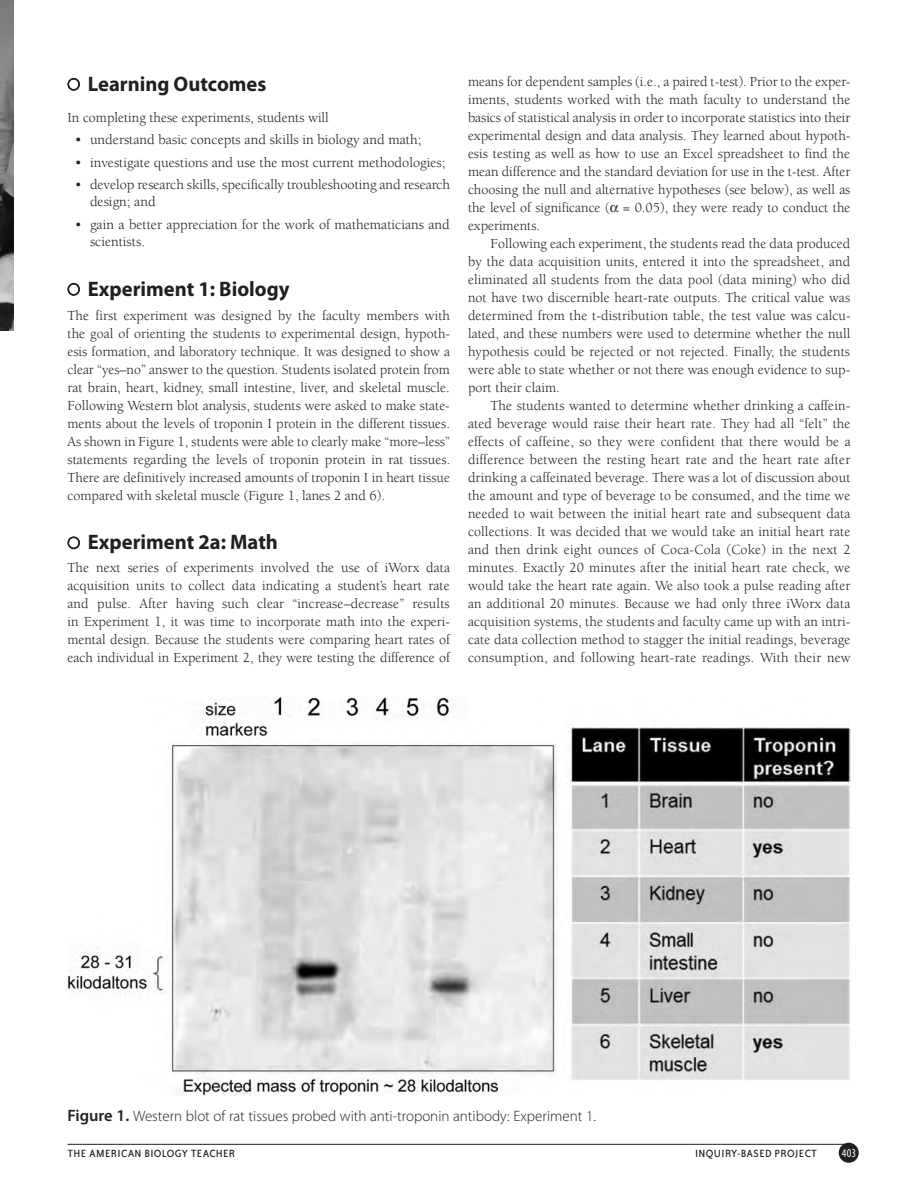
<style>
.page{position:relative;width:918px;height:1202px;background:#fff}
.page>*{position:absolute;margin:0;border:0;box-sizing:border-box;transform-origin:0 0}
.t1{font:700 21px "Myriad Pro";color:#231f20}
.t2{font:300 15px "Myriad Pro";color:#231f20}
.t3{font:14.25px/18px "Berkeley";letter-spacing:.005em;color:#231f20}
.t4{font:12px "Bailey Sans ITC";letter-spacing:.03em;color:#231f20}
.t5{font:condensed 12px "Myriad Pro";color:#fff}
.s1{font-family:"Universal Newswith Comm Pi";font-weight:400;font-size:12.75px}
.s2{font-weight:600;font-size:16.5px}
</style>
<div class="page">
<img style="left:0;top:0;width:14px;height:330px">
<div style="left:839px;top:1142px;width:20px;height:20px;background:#231f20;border-radius:50%"></div>
<hr style="left:68px;top:1143px;width:779px;height:1px;background:#231f20">
<svg style="left:68px;top:78px;width:12px;height:12px"></svg>
<svg style="left:68px;top:283px;width:12px;height:12px"></svg>
<svg style="left:68px;top:536px;width:12px;height:13px"></svg>
<img style="left:68px;top:697px;width:782px;height:398px">
<p class="t1" style="left:68px;top:70px;width:200px"><span class="s1">J</span> Learning Outcomes</p>
<p class="t3" style="left:68px;top:108px;width:263px">In completing these experiments, students will</p>
<p class="t3" style="left:75px;top:131px;width:348px">• understand basic concepts and skills in biology and math;</p>
<p class="t3" style="left:75px;top:153px;width:372px">• investigate questions and use the most current methodologies;</p>
<p class="t3" style="left:90px;top:176px;width:362px;line-height:17.2px;text-indent:-15px">• develop research skills, specifically troubleshooting and research design; and</p>
<p class="t3" style="left:90px;top:216px;width:361px;line-height:17.2px;text-indent:-15px">• gain a better appreciation for the work of mathematicians and scientists.</p>
<p class="t1" style="left:68px;top:275px;width:224px"><span class="s1">J</span> Experiment 1: Biology</p>
<p class="t3" style="left:68px;top:306px;width:384px;text-align:justify">The first experiment was designed by the faculty members with the goal of orienting the students to experimental design, hypoth&shy;esis formation, and laboratory technique. It was designed to show a clear “yes–no” answer to the question. Students isolated protein from rat brain, heart, kidney, small intestine, liver, and skeletal muscle.<br>Following Western blot analysis, students were asked to make state&shy;ments about the levels of troponin I protein in the different tissues.<br>As shown in Figure 1, students were able to clearly make “more–less” statements regarding the levels of troponin protein in rat tissues.<br>There are definitively increased amounts of troponin I in heart tissue compared with skeletal muscle (Figure 1, lanes 2 and 6).</p>
<p class="t1" style="left:68px;top:528px;width:212px"><span class="s1">J</span> Experiment 2a: Math</p>
<p class="t3" style="left:68px;top:558px;width:384px;text-align:justify">The next series of experiments involved the use of iWorx data acquisition units to collect data indicating a student’s heart rate and pulse. After having such clear “increase–decrease” results in Experiment 1, it was time to incorporate math into the experi&shy;mental design. Because the students were comparing heart rates of each individual in Experiment 2, they were testing the difference of</p>
<p class="t3" style="left:468px;top:72px;width:384px">means for dependent samples (i.e., a paired t-test). Prior to the exper-</p>
<p class="t3" style="left:468px;top:90px;width:384px">iments, students worked with the math faculty to understand the</p>
<p class="t3" style="left:468px;top:108px;width:384px">basics of statistical analysis in order to incorporate statistics into their</p>
<p class="t3" style="left:468px;top:126px;width:384px">experimental design and data analysis. They learned about hypoth-</p>
<p class="t3" style="left:468px;top:144px;width:384px">esis testing as well as how to use an Excel spreadsheet to find the</p>
<p class="t3" style="left:468px;top:162px;width:384px">mean difference and the standard deviation for use in the t-test. After</p>
<p class="t3" style="left:468px;top:180px;width:384px">choosing the null and alternative hypotheses (see below), as well as</p>
<p class="t3" style="left:468px;top:198px;width:384px">the level of significance ( = 0.05), they were ready to conduct the</p>
<p class="t3" style="left:468px;top:216px;width:74px">experiments.</p>
<p class="t3" style="left:490px;top:234px;width:361px">Following each experiment, the students read the data produced</p>
<p class="t3" style="left:468px;top:252px;width:384px">by the data acquisition units, entered it into the spreadsheet, and</p>
<p class="t3" style="left:468px;top:270px;width:384px">eliminated all students from the data pool (data mining) who did</p>
<p class="t3" style="left:468px;top:288px;width:384px">not have two discernible heart-rate outputs. The critical value was</p>
<p class="t3" style="left:468px;top:306px;width:384px">determined from the t-distribution table, the test value was calcu-</p>
<p class="t3" style="left:468px;top:324px;width:384px">lated, and these numbers were used to determine whether the null</p>
<p class="t3" style="left:468px;top:342px;width:384px">hypothesis could be rejected or not rejected. Finally, the students</p>
<p class="t3" style="left:468px;top:360px;width:384px">were able to state whether or not there was enough evidence to sup-</p>
<p class="t3" style="left:468px;top:378px;width:93px">port their claim.</p>
<p class="t3" style="left:490px;top:396px;width:361px">The students wanted to determine whether drinking a caffein-</p>
<p class="t3" style="left:468px;top:414px;width:384px">ated beverage would raise their heart rate. They had all “felt” the</p>
<p class="t3" style="left:468px;top:432px;width:384px">effects of caffeine, so they were confident that there would be a</p>
<p class="t3" style="left:468px;top:450px;width:384px">difference between the resting heart rate and the heart rate after</p>
<p class="t3" style="left:468px;top:468px;width:384px">drinking a caffeinated beverage. There was a lot of discussion about</p>
<p class="t3" style="left:468px;top:486px;width:384px">the amount and type of beverage to be consumed, and the time we</p>
<p class="t3" style="left:468px;top:504px;width:384px">needed to wait between the initial heart rate and subsequent data</p>
<p class="t3" style="left:468px;top:522px;width:384px">collections. It was decided that we would take an initial heart rate</p>
<p class="t3" style="left:468px;top:540px;width:384px">and then drink eight ounces of Coca-Cola (Coke) in the next 2</p>
<p class="t3" style="left:468px;top:558px;width:384px">minutes. Exactly 20 minutes after the initial heart rate check, we</p>
<p class="t3" style="left:468px;top:576px;width:384px">would take the heart rate again. We also took a pulse reading after</p>
<p class="t3" style="left:468px;top:594px;width:384px">an additional 20 minutes. Because we had only three iWorx data</p>
<p class="t3" style="left:468px;top:612px;width:384px">acquisition systems, the students and faculty came up with an intri-</p>
<p class="t3" style="left:468px;top:630px;width:384px">cate data collection method to stagger the initial readings, beverage</p>
<p class="t3" style="left:468px;top:648px;width:384px">consumption, and following heart-rate readings. With their new</p>
<p class="t2" style="left:68px;top:1107px;width:530px"><span class="s2">Figure 1.</span> Western blot of rat tissues probed with anti-troponin antibody: Experiment 1.</p>
<p class="t4" style="left:68px;top:1146px;width:169px">THE AMERICAN BIOLOGY TEACHER</p>
<p class="t4" style="left:695px;top:1146px;width:121px">I NQUIRY-BASED PROJECT</p>
<p class="t5" style="left:842px;top:1145px;width:16px">403</p>
</div>
